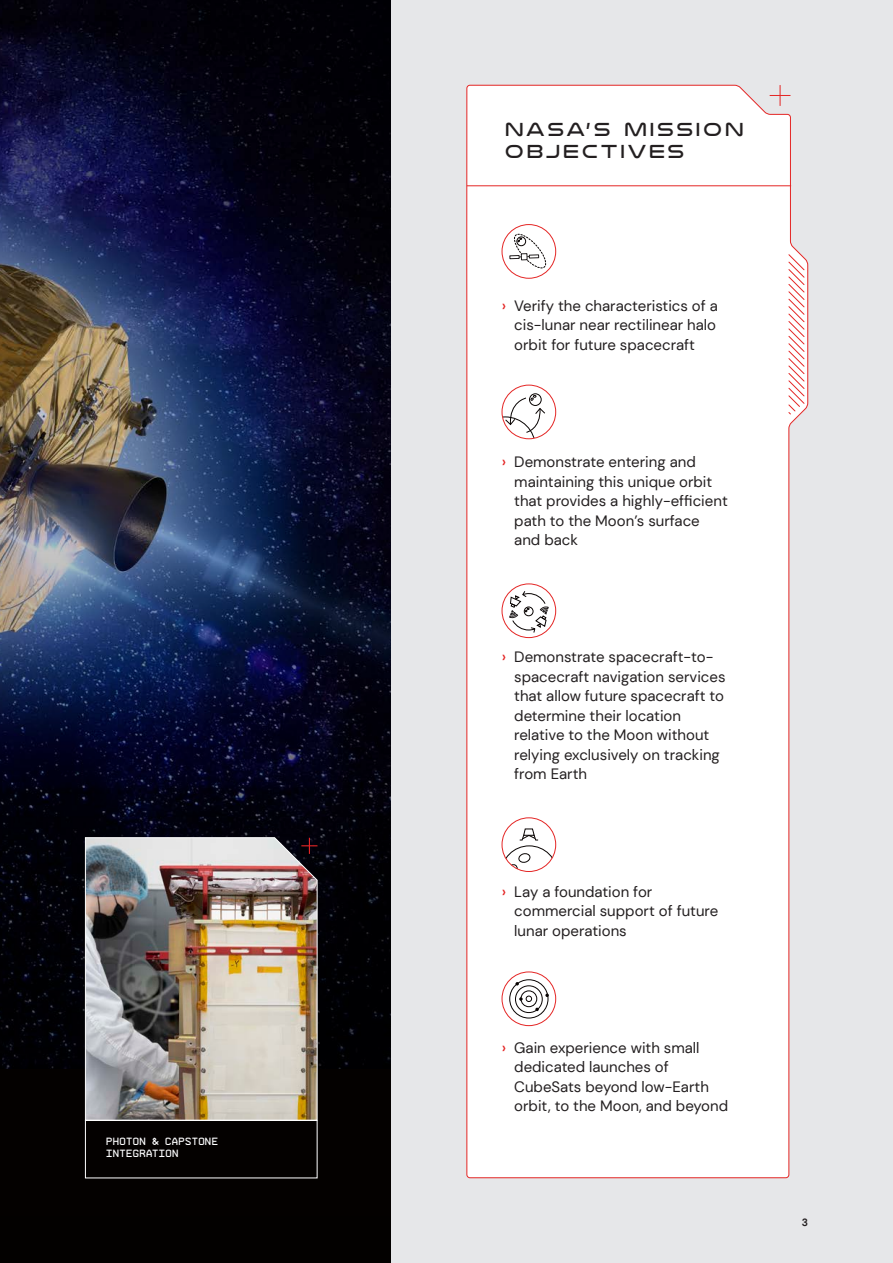
<style>
.page{position:relative;width:893px;height:1263px;background:#fff}
.page>*{position:absolute;margin:0;border:0;box-sizing:border-box;transform-origin:0 0}
._3__Body_Text{font:19.5px/22.5px "Nulshock Bk";letter-spacing:.16em;color:#231f20}
._3__Body_Text-2{font:15px/19.5px "DM Sans";color:#231f20}
._3__Body_Text-3{font:10.5px/12px "Arame Mono";letter-spacing:.035em;color:#fff}
.t1{font:700 10.5px "DM Sans";color:#231f20}
.s1{font-weight:500;color:#e42625}
</style>
<div class="page">
<img style="left:0;top:0;width:391px;height:1263px">
<div style="left:391px;top:0;width:502px;height:1263px;background:#e6e7e9"></div>
<svg style="left:466px;top:84px;width:342px;height:1095px;background:#fdfafa"></svg>
<svg style="left:788px;top:254px;width:17px;height:160px;background:#fadad9"></svg>
<svg style="left:770px;top:85px;width:20px;height:21px"></svg>
<hr style="left:467px;top:185px;width:324px;height:1px;background:#e42625">
<img style="left:85px;top:837px;width:232px;height:283px">
<div style="left:85px;top:1120px;width:232px;height:58px;border:1px solid #fff"></div>
<svg style="left:301px;top:838px;width:16px;height:16px"></svg>
<div style="left:502px;top:224px;width:54px;height:54px;border:1px solid #e42625;border-radius:50%"></div>
<svg style="left:510px;top:233px;width:36px;height:36px"></svg>
<div style="left:529px;top:393px;width:12px;height:13px;border:1px solid #080302;border-radius:50%"></div>
<svg style="left:502px;top:395px;width:43px;height:44px;background:#e7dfdf"></svg>
<svg style="left:502px;top:828px;width:54px;height:43px;background:#ede4e4"></svg>
<div style="left:502px;top:584px;width:54px;height:54px;border:1px solid #e42625;border-radius:50%"></div>
<svg style="left:509px;top:591px;width:40px;height:42px;background:#d8d5d5"></svg>
<div style="left:502px;top:972px;width:54px;height:54px;border:1px solid #e42625;border-radius:50%"></div>
<svg style="left:519px;top:996px;width:13px;height:6px"></svg>
<svg style="left:535px;top:1008px;width:4px;height:3px"></svg>
<svg style="left:515px;top:982px;width:4px;height:3px"></svg>
<div style="left:521px;top:990px;width:16px;height:17px;border:1px solid #080302;border-radius:50%"></div>
<div style="left:515px;top:985px;width:27px;height:28px;border:1px solid #080302;border-radius:50%"></div>
<div style="left:509px;top:979px;width:39px;height:39px;border:1px solid #080302;border-radius:50%"></div>
<p class="_3__Body_Text-3" style="left:106px;top:1135px;width:113px">PHOTON &amp; CAPSTONE<br>INTEGRATION</p>
<p class="_3__Body_Text" style="left:505px;top:118px;width:240px">NASA’S MISSION<br>OBJECTIVES</p>
<p class="_3__Body_Text-2" style="left:514px;top:296px;width:205px;text-align:justify;text-indent:-12px"><span class="s1">›</span> Verify the characteristics of a cis-lunar near rectilinear halo orbit for future spacecraft</p>
<p class="_3__Body_Text-2" style="left:514px;top:452px;width:215px;text-indent:-12px"><span class="s1">›</span> Demonstrate entering and maintaining this unique orbit that provides a highly-efficient path to the Moon’s surface and back</p>
<p class="_3__Body_Text-2" style="left:514px;top:647px;width:213px;text-indent:-12px"><span class="s1">›</span> Demonstrate spacecraft-to&shy;spacecraft navigation services that allow future spacecraft to determine their location relative to the Moon without relying exclusively on tracking from Earth</p>
<p class="_3__Body_Text-2" style="left:514px;top:881px;width:206px;text-indent:-12px"><span class="s1">›</span> Lay a foundation for commercial support of future lunar operations</p>
<p class="_3__Body_Text-2" style="left:514px;top:1038px;width:215px;text-indent:-12px"><span class="s1">›</span> Gain experience with small dedicated launches of<br>CubeSats beyond low-Earth orbit, to the Moon, and beyond</p>
<p class="t1" style="left:802px;top:1215px;width:8px">3</p>
</div>
